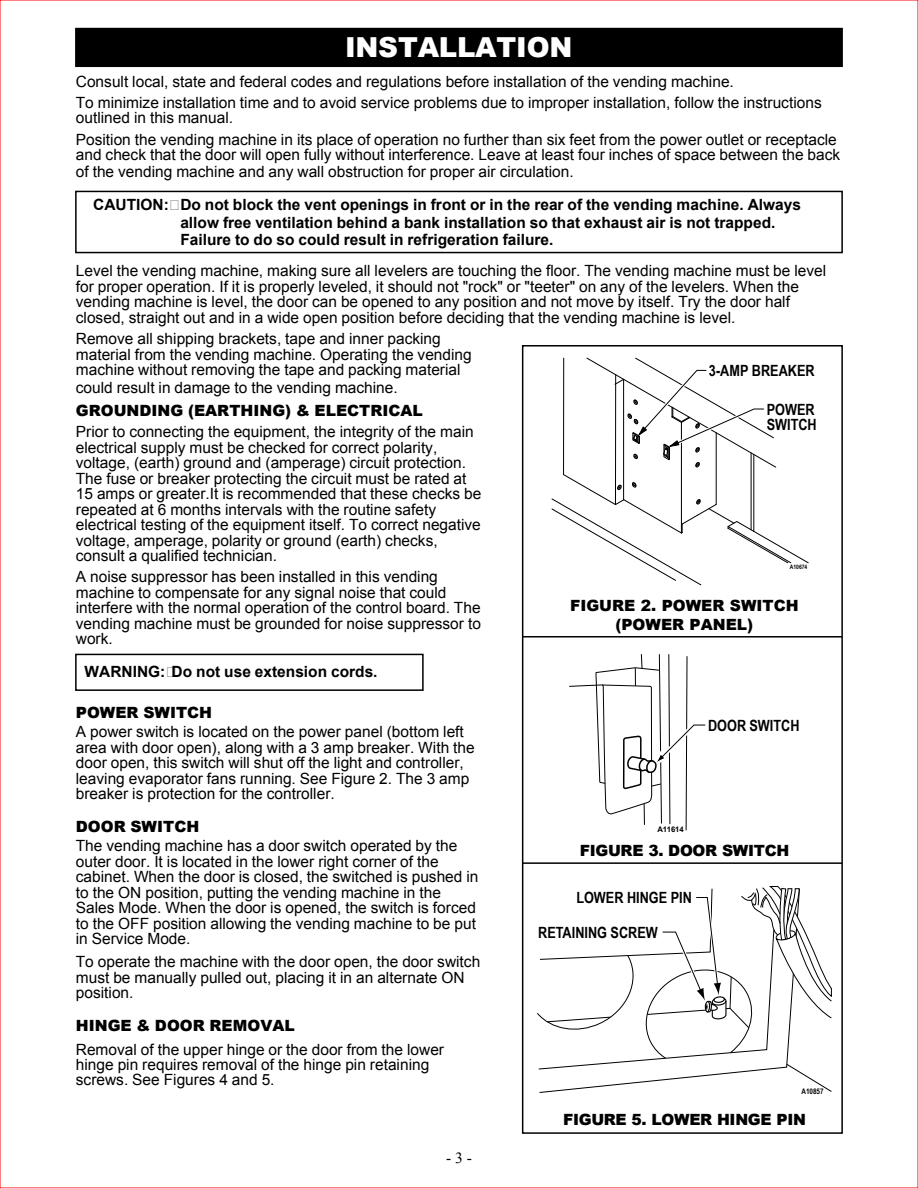
<style>
.page{position:relative;width:918px;height:1188px;background:#fff}
.page>*{position:absolute;margin:0;border:0;box-sizing:border-box;transform-origin:0 0}
.t1{font:900 27.6px "Arial";letter-spacing:-.01em;color:#fff}
.t2{font:15.45px/15.5px "Arial";color:#000}
.t3{font:700 15.45px/17.4px "Arial";color:#000}
.t4{font:900 15.45px/18.5px "Arial";color:#000;text-align:center}
.t5{font:700 15.45px/15.5px "Arial Narrow";color:#000}
.t6{font:900 15.45px "Arial";letter-spacing:-.02em;color:#000}
.t7{font:15.45px "Times New Roman";color:#000}
.t8{font:700 7.8px "Arial";letter-spacing:-.02em;color:#000}
.t9{font:700 7.8px "Arial Narrow";color:#000}
.t10{font:700 6.15px "Arial Narrow";color:#000}
</style>
<div class="page">
<div style="left:75px;top:28px;width:768px;height:39px;background:#000"></div>
<div style="left:75px;top:191px;width:768px;height:62px;border:2px solid #000"></div>
<div style="left:75px;top:654px;width:349px;height:37px;border:2px solid #000"></div>
<hr style="left:623px;top:379px;width:1px;height:121px;background:#000">
<hr style="left:681px;top:422px;width:1px;height:111px;background:#000">
<hr style="left:716px;top:433px;width:1px;height:71px;background:#000">
<hr style="left:751px;top:453px;width:1px;height:77px;background:#000">
<hr style="left:615px;top:375px;width:1px;height:130px;background:#000">
<hr style="left:563px;top:358px;width:1px;height:117px;background:#000">
<svg style="left:551px;top:474px;width:258px;height:112px"></svg>
<hr style="left:753px;top:455px;width:1px;height:76px;background:#000">
<svg style="left:586px;top:357px;width:191px;height:111px"></svg>
<svg style="left:569px;top:654px;width:136px;height:177px"></svg>
<hr style="left:523px;top:636px;width:319px;height:2px;background:#000">
<hr style="left:523px;top:862px;width:319px;height:2px;background:#000">
<div style="left:522px;top:345px;width:321px;height:789px;border:2px solid #000"></div>
<svg style="left:537px;top:886px;width:295px;height:206px"></svg>
<h1 class="t1" style="left:345px;top:27px;width:229px">INSTALLATION</h1>
<p class="t2" style="left:76px;top:71px;width:747px;line-height:21.3px">Consult local, state and federal codes and regulations before installation of the vending machine.<br>To minimize installation time and to avoid service problems due to improper installation, follow the instructions</p>
<p class="t2" style="left:76px;top:107px;width:762px;line-height:21.3px">outlined in this manual.<br>Position the vending machine in its place of operation no further than six feet from the power outlet or receptacle</p>
<p class="t2" style="left:76px;top:146px;width:766px;line-height:17.4px">and check that the door will open fully without interference. Leave at least four inches of space between the back of the vending machine and any wall obstruction for proper air circulation.</p>
<p class="t3" style="left:180px;top:197px;width:622px;text-indent:-87px">CAUTION: Do not block the vent openings in front or in the rear of the vending machine. Always allow free ventilation behind a bank installation so that exhaust air is not trapped.<br>Failure to do so could result in refrigeration failure.</p>
<p class="t2" style="left:76px;top:263px;width:752px">Level the vending machine, making sure all levelers are touching the floor. The vending machine must be level for proper operation. If it is properly leveled, it should not "rock" or "teeter" on any of the levelers. When the vending machine is level, the door can be opened to any position and not move by itself. Try the door half closed, straight out and in a wide open position before deciding that the vending machine is level.</p>
<p class="t2" style="left:76px;top:331px;width:397px">Remove all shipping brackets, tape and inner packing material from the vending machine. Operating the vending machine without removing the tape and packing material</p>
<p class="t2" style="left:76px;top:380px;width:323px">could result in damage to the vending machine.</p>
<p class="t4" style="left:76px;top:401px;width:349px">GROUNDING (EARTHING) &amp; ELECTRICAL</p>
<p class="t2" style="left:76px;top:424px;width:407px">Prior to connecting the equipment, the integrity of the main electrical supply must be checked for correct polarity, voltage, (earth) ground and (amperage) circuit protection.<br>The fuse or breaker protecting the circuit must be rated at 15 amps or greater.It is recommended that these checks be repeated at 6 months intervals with the routine safety electrical testing of the equipment itself. To correct negative voltage, amperage, polarity or ground (earth) checks, consult a qualified technician.</p>
<p class="t2" style="left:76px;top:569px;width:407px">A noise suppressor has been installed in this vending machine to compensate for any signal noise that could interfere with the normal operation of the control board. The vending machine must be grounded for noise suppressor to work.</p>
<p class="t3" style="left:85px;top:664px;width:295px">WARNING: Do not use extension cords.</p>
<p class="t4" style="left:76px;top:703px;width:138px">POWER SWITCH</p>
<p class="t2" style="left:76px;top:724px;width:400px">A power switch is located on the power panel (bottom left area with door open), along with a 3 amp breaker. With the door open, this switch will shut off the light and controller, leaving evaporator fans running. See Figure 2. The 3 amp breaker is protection for the controller.</p>
<p class="t4" style="left:76px;top:817px;width:125px">DOOR SWITCH</p>
<p class="t2" style="left:76px;top:838px;width:404px">The vending machine has a door switch operated by the outer door. It is located in the lower right corner of the cabinet. When the door is closed, the switched is pushed in to the ON position, putting the vending machine in the Sales Mode. When the door is opened, the switch is forced to the OFF position allowing the vending machine to be put in Service Mode.</p>
<p class="t2" style="left:76px;top:954px;width:406px">To operate the machine with the door open, the door switch must be manually pulled out, placing it in an alternate ON position.</p>
<p class="t4" style="left:76px;top:1016px;width:220px">HINGE &amp; DOOR REMOVAL</p>
<p class="t2" style="left:76px;top:1042px;width:370px">Removal of the upper hinge or the door from the lower hinge pin requires removal of the hinge pin retaining screws. See Figures 4 and 5.</p>
<p class="t5" style="left:709px;top:362px;width:107px">3-AMP BREAKER</p>
<p class="t5" style="left:767px;top:401px;width:52px">POWER<br>SWITCH</p>
<p class="t10" style="left:790px;top:562px;width:19px">A10674</p>
<p class="t4" style="left:570px;top:596px;width:230px">FIGURE 2. POWER SWITCH (POWER PANEL)</p>
<p class="t5" style="left:708px;top:717px;width:93px">DOOR SWITCH</p>
<p class="t8" style="left:657px;top:824px;width:28px">A11614</p>
<p class="t6" style="left:580px;top:839px;width:211px">FIGURE 3. DOOR SWITCH</p>
<p class="t5" style="left:576px;top:889px;width:117px">LOWER HINGE PIN</p>
<p class="t5" style="left:538px;top:924px;width:121px">RETAINING SCREW</p>
<p class="t9" style="left:801px;top:1085px;width:24px">A10857</p>
<p class="t7" style="left:446px;top:1147px;width:27px">-3-</p>
<p class="t6" style="left:563px;top:1108px;width:244px">FIGURE 5. LOWER HINGE PIN</p>
</div>
